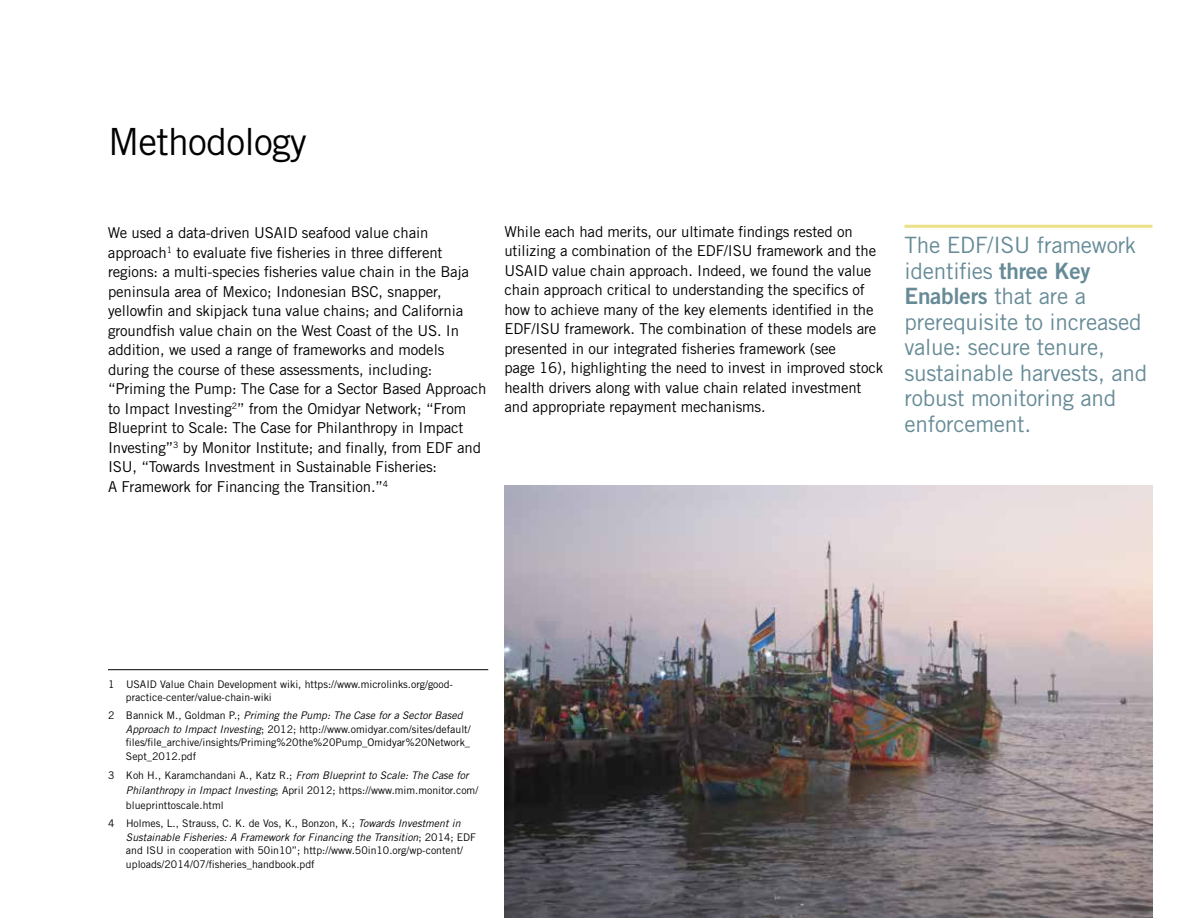
<style>
.page{position:relative;width:1188px;height:918px;background:#fff}
.page>*{position:absolute;margin:0;border:0;box-sizing:border-box;transform-origin:0 0}
.t1{font:37.5px "Trade Gothic";letter-spacing:-.02em;color:#000}
.t2{font:22.5px/25.5px "Trade Gothic";letter-spacing:-.01em;color:#668b97}
.t3{font:22.5px "Trade Gothic Bold Two";color:#668b97}
.t4{font:15px/19.5px "Trade Gothic";letter-spacing:-.01em;color:#000}
.t5{font:10.5px/13.5px "Trade Gothic";color:#000}
.s1{font-family:"Trade Gothic Bold Two"}
.s2{font-family:"Trade Gothic"}
.s3{font-style:italic}
</style>
<div class="page">
<hr style="left:108px;top:669px;width:380px;height:1px;background:#000">
<hr style="left:904px;top:225px;width:248px;height:3px;background:#eae085">
<img style="left:504px;top:485px;width:648px;height:433px">
<h1 class="t1" style="left:108px;top:119px;width:200px">Methodology</h1>
<p class="t4" style="left:108px;top:223px;width:380px">We used a data-driven U SAID seafood value chain approach<sup>1</sup> to evaluate five fisheries in three different regions: a multi-species fisheries value chain in the Baja peninsula area of Mexico; Indonesian BSC, snapper, yellowfin and skipjack tuna value chains; and California groundfish value chain on the West Coast of the U S. In addition, we used a range of frameworks and models during the course of these assessments, including: “Priming the Pump: The Case for a Sector Based Approach to Impact Investing<sup>2</sup>” from the Omidyar N etwork; “From Blueprint to Scale: The Case for Philanthropy in Impact Investing”<sup>3</sup> by Monitor Institute; and finally, from EDF and ISU , “Towards Investment in Sustainable Fisheries:<br>A Framework for Financing the Transition.”<sup>4</sup></p>
<p class="t4" style="left:504px;top:221px;width:380px">While each had merits, our ultimate findings rested on utilizing a combination of the EDF/ISU framework and the USAID value chain approach. Indeed, we found the value chain approach critical to understanding the specifics of how to achieve many of the key elements identified in the EDF/ISU framework. The combination of these models are presented in our integrated fisheries framework (see<br>page 16), highlighting the need to invest in improved stock health drivers along with value chain related investment and appropriate repayment mechanisms.</p>
<h2 class="t2" style="left:904px;top:232px;width:233px">The E DF/ISU framework identifies <span class="s1">three Key</span></h2>
<h2 class="t3" style="left:904px;top:282px;width:183px">Enablers <span class="s2">that are a</span></h2>
<h2 class="t2" style="left:904px;top:309px;width:244px">prerequisite to increased value: secure tenure, sustainable harvests, and robust monitoring and enforcement.</h2>
<p class="t5" style="left:126px;top:677px;width:329px;text-indent:-18px">1 U SAID Value Chain Development wiki, https://www.microlinks.org/good&shy;practice-center/value-chain-wiki</p>
<p class="t5" style="left:126px;top:709px;width:346px;text-indent:-18px">2 Bannick M., Goldman P.; <span class="s3">Priming the Pump: The Case for a Sector Based Approach to Impact Investing</span>; 2012; http://www.omidyar.com/sites/default/ files/file_archive/insights/Priming%20the%20Pump_Omidyar%20Network_ Sept_2012.pdf</p>
<p class="t5" style="left:126px;top:768px;width:354px;line-height:15px;text-indent:-18px">3 Koh H ., Karamchandani A., Katz R .; <span class="s3">From Blueprint to Scale: The Case for<br>Philanthropy in Impact Investing</span>; April 2012; https://www.mim.monitor.com/ blueprinttoscale.html</p>
<p class="t5" style="left:126px;top:817px;width:352px;text-indent:-18px">4 H olmes, L., Strauss, C. K . de Vos, K ., Bonzon, K .; <span class="s3">Towards Investment in Sustainable Fisheries: A Framework for Financing the Transition</span>; 2014; E DF and ISU in cooperation with 50in10”; http://www.50in10.org/wp-content/ uploads/2014/07/fisheries_handbook.pdf</p>
</div>
